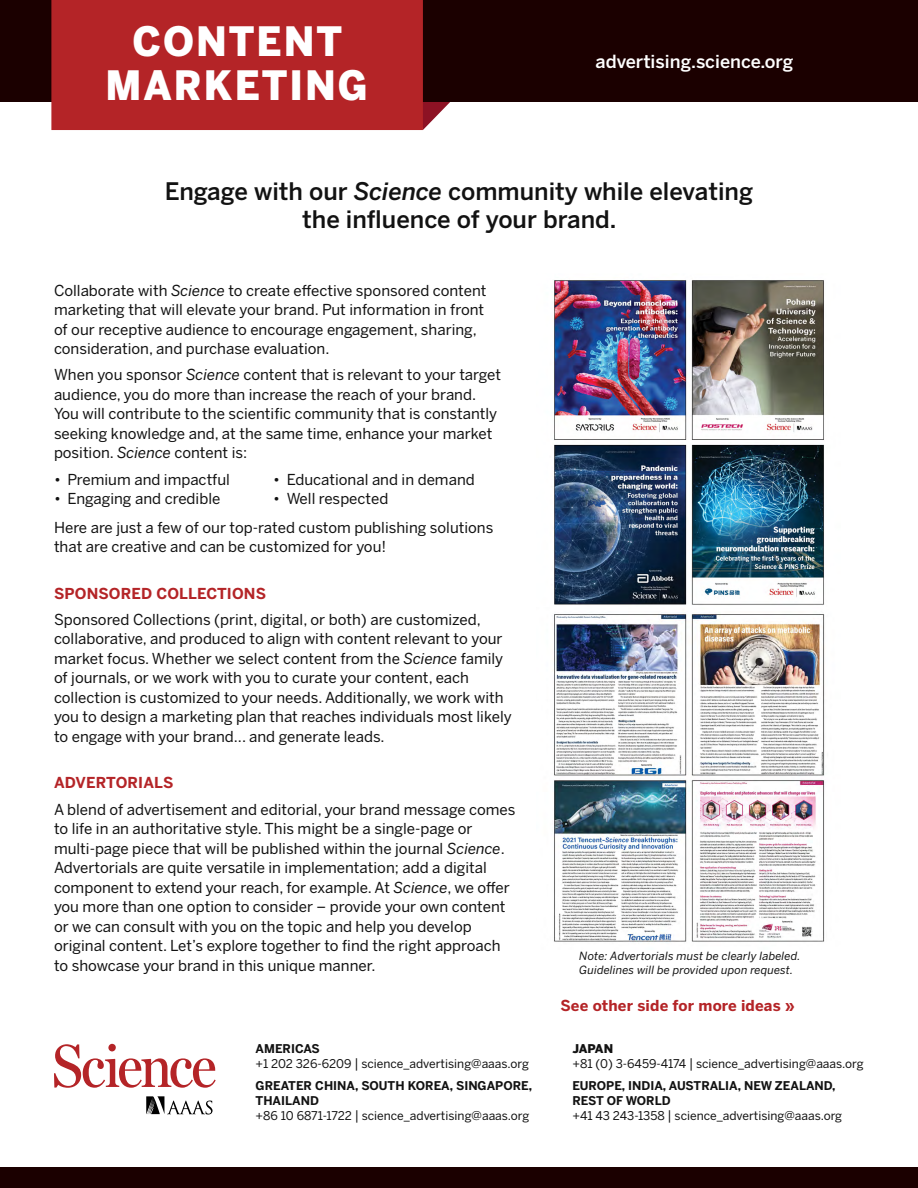
<style>
.page{position:relative;width:918px;height:1188px;background:#fff}
.page>*{position:absolute;margin:0;border:0;box-sizing:border-box;transform-origin:0 0}
.t1{font:900 40.2px/43.5px "Benton Sans";letter-spacing:.05em;color:#fff;text-align:center}
.t2{font:500 24px/28.5px "Benton Sans";color:#121212;text-align:center}
.t3{font:500 18px "Benton Sans";color:#fff}
.t4{font:15px/19.5px "Benton Sans";color:#121212}
.t5{font:700 15px "Benton Sans";letter-spacing:.01em;color:#b42427}
.t6{font:700 12px/15px "Benton Sans";color:#121212}
.t7{font:12px/15px "Benton Sans";color:#121212}
.t8{font:italic 11.25px/13.5px "Benton Sans";letter-spacing:.01em;color:#121212}
.s1{font-style:italic}
.s2{font-weight:700}
.s3{font-size:13.2px}
.s4{font-weight:400}
.s5{font-weight:400;font-size:13.2px}
.s6{font-weight:900}
</style>
<div class="page">
<div style="left:0;top:1168px;width:918px;height:20px;background:#1b0000"></div>
<svg style="left:423px;top:102px;width:27px;height:28px"></svg>
<div style="left:0;top:0;width:918px;height:102px;background:#1b0000"></div>
<div style="left:51px;top:0;width:372px;height:130px;background:#b42427"></div>
<svg style="left:146px;top:1096px;width:67px;height:19px"></svg>
<svg style="left:54px;top:1044px;width:162px;height:44px"></svg>
<img style="left:554px;top:280px;width:270px;height:325px">
<img style="left:554px;top:614px;width:271px;height:328px">
<h1 class="t1" style="left:106px;top:21px;width:264px">CONTENT<br>MARKETING</h1>
<p class="t3" style="left:596px;top:51px;width:199px">advertising.science.org</p>
<h2 class="t2" style="left:165px;top:177px;width:590px">Engage with our <span class="s1">Science</span> community while elevating the influence of your brand.</h2>
<p class="t4" style="left:54px;top:280px;width:434px">Collaborate with <span class="s1">Science</span> to create effective sponsored content marketing that will elevate your brand. Put information in front of our receptive audience to encourage engagement, sharing, consideration, and purchase evaluation.</p>
<p class="t4" style="left:54px;top:365px;width:449px">When you sponsor <span class="s1">Science</span> content that is relevant to your target audience, you do more than increase the reach of your brand.<br>You will contribute to the scientific community that is constantly seeking knowledge and, at the same time, enhance your market position. <span class="s1">Science</span> content is:</p>
<p class="t4" style="left:54px;top:469px;width:178px">• Premium and impactful</p>
<p class="t4" style="left:54px;top:484px;width:441px;line-height:28.5px">• Engaging and credible<br>Here are just a few of our top-rated custom publishing solutions</p>
<p class="t4" style="left:54px;top:537px;width:334px">that are creative and can be customized for you!</p>
<p class="t5" style="left:54px;top:584px;width:214px">SPONSORED COLLECTIONS</p>
<p class="t4" style="left:54px;top:610px;width:459px">Sponsored Collections (print, digital, or both) are customized, collaborative, and produced to align with content relevant to your market focus. Whether we select content from the <span class="s1">Science</span> family of journals, or we work with you to curate your content, each collection is customized to your needs. Additionally, we work with you to design a marketing plan that reaches individuals most likely to engage with your brand... and generate leads.</p>
<p class="t5" style="left:54px;top:773px;width:121px">ADVERTORIALS</p>
<p class="t4" style="left:54px;top:799px;width:463px">A blend of advertisement and editorial, your brand message comes to life in an authoritative style. This might be a single-page or multi-page piece that will be published within the journal <span class="s1">Science</span>.<br>Advertorials are quite versatile in implementation; add a digital component to extend your reach, for example. At <span class="s1">Science</span>, we offer you more than one option to consider – provide your own content or we can consult with you on the topic and help you develop original content. Let’s explore together to find the right approach to showcase your brand in this unique manner.</p>
<p class="t4" style="left:273px;top:470px;width:203px">• Educational and in demand</p>
<p class="t4" style="left:273px;top:489px;width:117px">• Well respected</p>
<p class="t7" style="left:256px;top:1041px;width:275px"><span class="s2">AMERICAS<br></span>+1 202 326-6209 <span class="s3">|</span> science_advertising@aaas.org</p>
<p class="t6" style="left:256px;top:1078px;width:278px">GREATER CHINA, SOUTH KOREA, SINGAPORE,<br>THAILAND<br><span class="s4">+86 10 6871-1722</span> <span class="s5">|</span> <span class="s4">science_advertising@aaas.org</span></p>
<p class="t8" style="left:579px;top:950px;width:223px">Note: Advertorials must be clearly labeled.<br>Guidelines will be provided upon request.</p>
<p class="t5" style="left:561px;top:996px;width:236px">See other side for more ideas »</p>
<p class="t7" style="left:572px;top:1041px;width:293px"><span class="s6">JAPAN<br></span>+81 (0) 3-6459-4174 <span class="s3">|</span> science_advertising@aaas.org</p>
<p class="t6" style="left:572px;top:1078px;width:271px">EUROPE, INDIA, AUSTRALIA, NEW ZEALAND,<br>REST OF WORLD<br><span class="s4">+41 43 243-1358</span> <span class="s5">|</span> <span class="s4">science_advertising@aaas.org</span></p>
</div>
